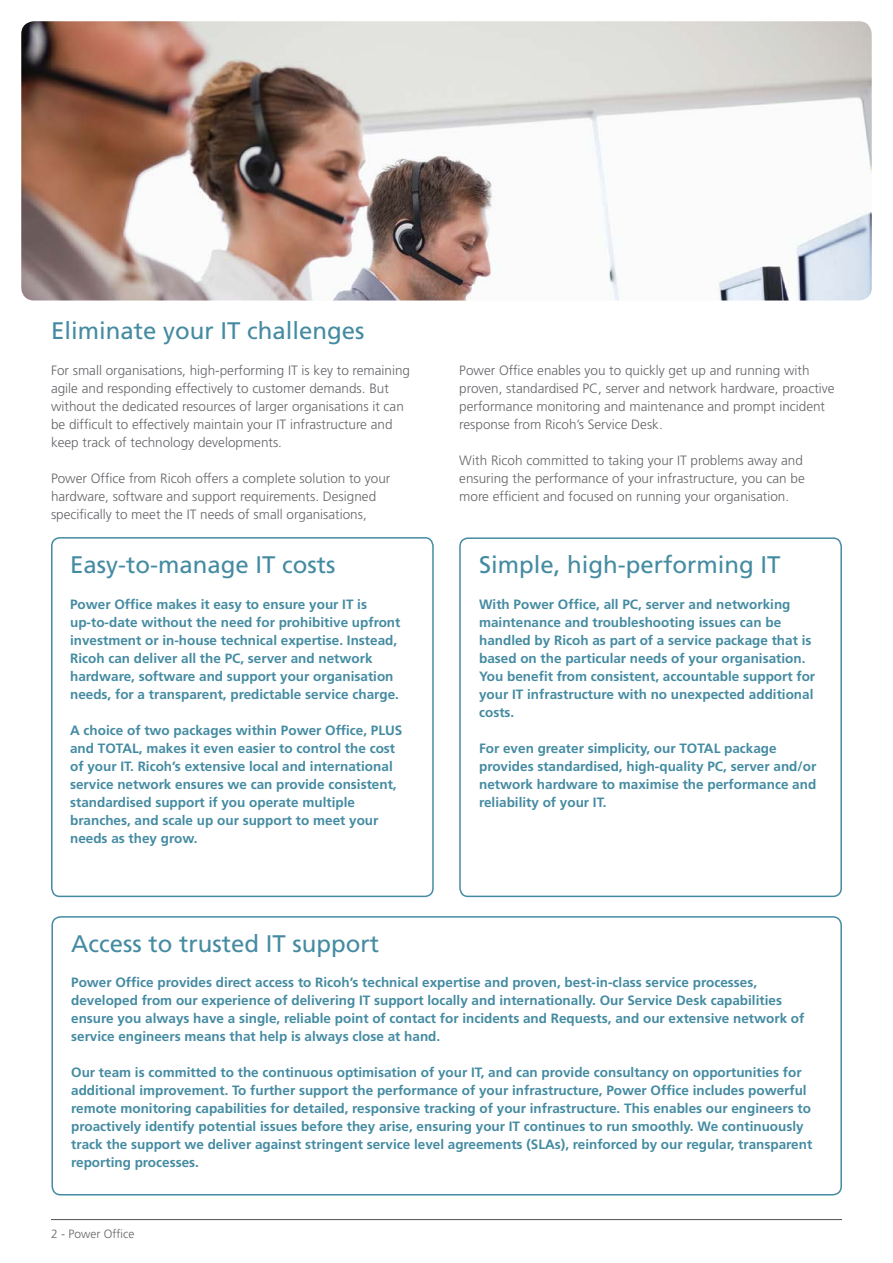
<style>
.page{position:relative;width:893px;height:1263px;background:#fff}
.page>*{position:absolute;margin:0;border:0;box-sizing:border-box;transform-origin:0 0}
.t1{font:24px "Frutiger";color:#448ba2}
.t2{font:700 13.5px/18px "Frutiger";color:#448ba2}
.t3{font:300 13.5px/18px "Frutiger LT";color:#646569}
.t4{font:300 12px "Frutiger LT";color:#646569}
</style>
<div class="page">
<div style="left:51px;top:916px;width:791px;height:279px;border:2px solid #448ba2;border-radius:9px"></div>
<div style="left:51px;top:537px;width:383px;height:360px;border:2px solid #448ba2;border-radius:8px"></div>
<hr style="left:51px;top:1219px;width:791px;height:1px;background:#4d4d4f">
<div style="left:459px;top:537px;width:383px;height:360px;border:2px solid #448ba2;border-radius:8px"></div>
<img style="left:21px;top:21px;width:851px;height:279px">
<h1 class="t1" style="left:51px;top:316px;width:315px">Eliminate your IT challenges</h1>
<p class="t3" style="left:51px;top:361px;width:361px">For small organisations, high-performing IT is key to remaining agile and responding effectively to customer demands. But without the dedicated resources of larger organisations it can be difficult to effectively maintain your IT infrastructure and keep track of technology developments.</p>
<p class="t3" style="left:51px;top:469px;width:341px">Power Office from Ricoh offers a complete solution to your hardware, software and support requirements. Designed specifically to meet the IT needs of small organisations,</p>
<h1 class="t1" style="left:70px;top:550px;width:267px">Easy-to-manage IT costs</h1>
<p class="t2" style="left:70px;top:595px;width:332px">Power Office makes it easy to ensure your IT is up-to-date without the need for prohibitive upfront investment or in-house technical expertise. Instead, Ricoh can deliver all the PC, server and network hardware, software and support your organisation needs, for a transparent, predictable service charge.</p>
<p class="t2" style="left:70px;top:721px;width:334px">A choice of two packages within Power Office, PLUS and TOTAL, makes it even easier to control the cost of your IT. Ricoh’s extensive local and international service network ensures we can provide consistent, standardised support if you operate multiple branches, and scale up our support to meet your needs as they grow.</p>
<h1 class="t1" style="left:71px;top:929px;width:310px">Access to trusted IT support</h1>
<p class="t3" style="left:459px;top:361px;width:377px">Power Office enables you to quickly get up and running with proven, standardised PC, server and network hardware, proactive performance monitoring and maintenance and prompt incident response from Ricoh’s Service Desk.</p>
<p class="t3" style="left:459px;top:451px;width:347px">With Ricoh committed to taking your IT problems away and ensuring the performance of your infrastructure, you can be more efficient and focused on running your organisation.</p>
<h1 class="t1" style="left:479px;top:550px;width:303px">Simple, high-performing IT</h1>
<p class="t2" style="left:479px;top:595px;width:338px">With Power Office, all PC, server and networking maintenance and troubleshooting issues can be handled by Ricoh as part of a service package that is based on the particular needs of your organisation.<br>You benefit from consistent, accountable support for your IT infrastructure with no unexpected additional costs.</p>
<p class="t2" style="left:479px;top:739px;width:339px">For even greater simplicity, our TOTAL package provides standardised, high-quality PC, server and/or network hardware to maximise the performance and reliability of your IT.</p>
<p class="t2" style="left:71px;top:973px;width:735px">Power Office provides direct access to Ricoh’s technical expertise and proven, best-in-class service processes, developed from our experience of delivering IT support locally and internationally. Our Service Desk capabilities ensure you always have a single, reliable point of contact for incidents and Requests, and our extensive network of service engineers means that help is always close at hand.</p>
<p class="t2" style="left:71px;top:1063px;width:742px">Our team is committed to the continuous optimisation of your IT, and can provide consultancy on opportunities for additional improvement. To further support the performance of your infrastructure, Power Office includes powerful remote monitoring capabilities for detailed, responsive tracking of your infrastructure. This enables our engineers to proactively identify potential issues before they arise, ensuring your IT continues to run smoothly. We continuously track the support we deliver against stringent service level agreements (SLAs), reinforced by our regular, transparent reporting processes.</p>
<p class="t4" style="left:51px;top:1227px;width:85px">2 - Power Office</p>
</div>
